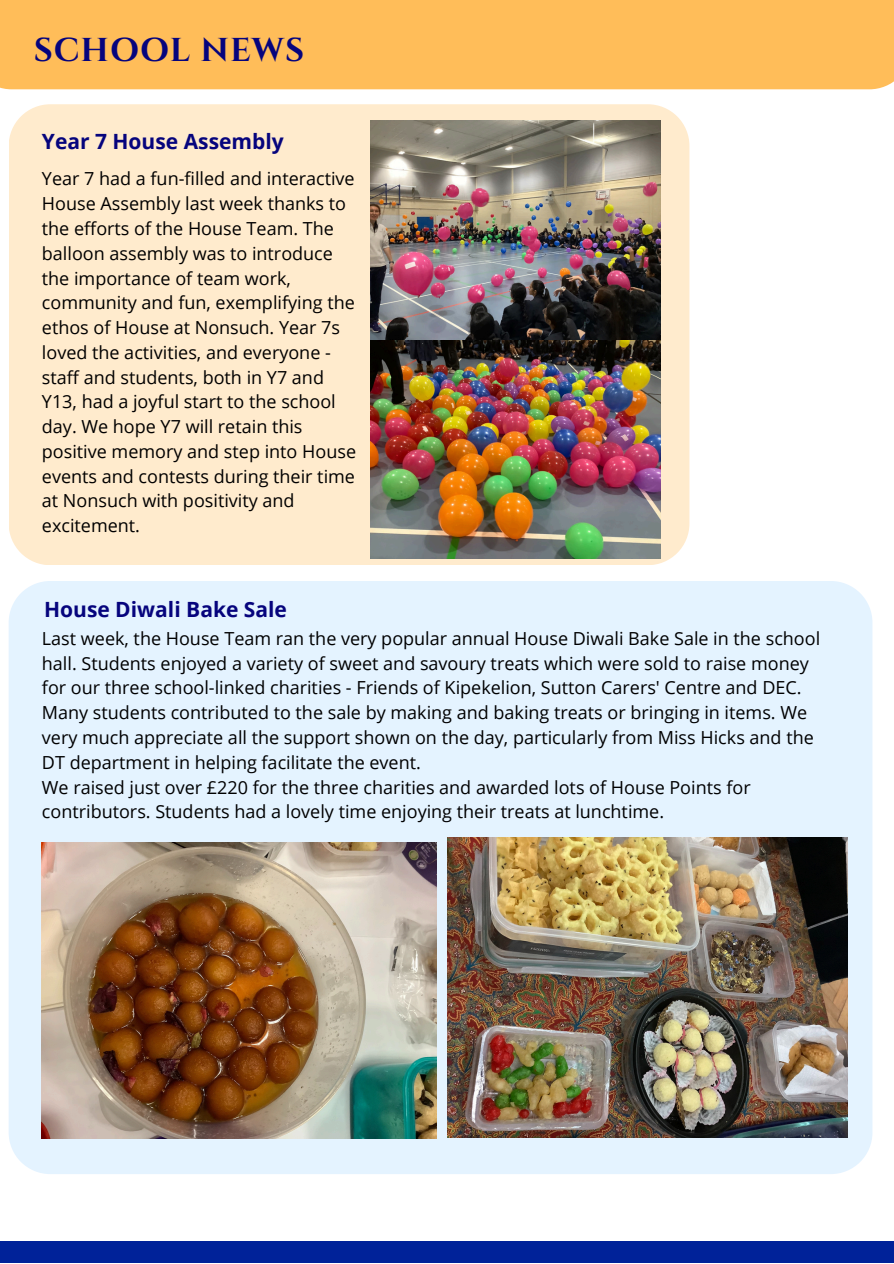
<style>
.page{position:relative;width:894px;height:1264px;background:#fff}
.page>*{position:absolute;margin:0;border:0;box-sizing:border-box;transform-origin:0 0}
.t1{font:700 33px "Cinzel";letter-spacing:.03em;color:#06047d}
.t2{font:700 21px "Open Sans";color:#06047d}
.t3{font:18px/24.8px "Open Sans";color:#000}
</style>
<div class="page">
<div style="left:0;top:1241px;width:893px;height:22px;background:#029"></div>
<div style="left:0;top:0;width:893px;height:89px;background:#ffbd59"></div>
<div style="left:9px;top:104px;width:680px;height:461px;background:#ffebcd"></div>
<div style="left:9px;top:581px;width:863px;height:593px;background:#e4f3ff"></div>
<img style="left:42px;top:842px;width:394px;height:296px">
<img style="left:447px;top:837px;width:400px;height:300px">
<img style="left:370px;top:121px;width:290px;height:438px">
<h2 class="t1" style="left:34px;top:29px;width:272px">SCHOOL NEWS</h2>
<p class="t2" style="left:42px;top:126px;width:243px">Year 7 House Assembly</p>
<p class="t3" style="left:42px;top:166px;width:315px">Year 7 had a fun-filled and interactive<br>House Assembly last week thanks to the efforts of the House Team. The balloon assembly was to introduce the importance of team work, community and fun, exemplifying the ethos of House at Nonsuch. Year 7s loved the activities, and everyone - staff and students, both in Y7 and<br>Y13, had a joyful start to the school day. We hope Y7 will retain this positive memory and step into House events and contests during their time at Nonsuch with positivity and excitement.</p>
<p class="t2" style="left:44px;top:594px;width:244px">House Diwali Bake Sale</p>
<p class="t3" style="left:42px;top:625px;width:779px">Last week, the House Team ran the very popular annual House Diwali Bake Sale in the school hall. Students enjoyed a variety of sweet and savoury treats which were sold to raise money for our three school-linked charities - Friends of Kipekelion, Sutton Carers' Centre and DEC.<br>Many students contributed to the sale by making and baking treats or bringing in items. We very much appreciate all the support shown on the day, particularly from Miss Hicks and the DT department in helping facilitate the event.</p>
<p class="t3" style="left:42px;top:774px;width:710px">We raised just over £220 for the three charities and awarded lots of House Points for contributors. Students had a lovely time enjoying their treats at lunchtime.</p>
</div>
